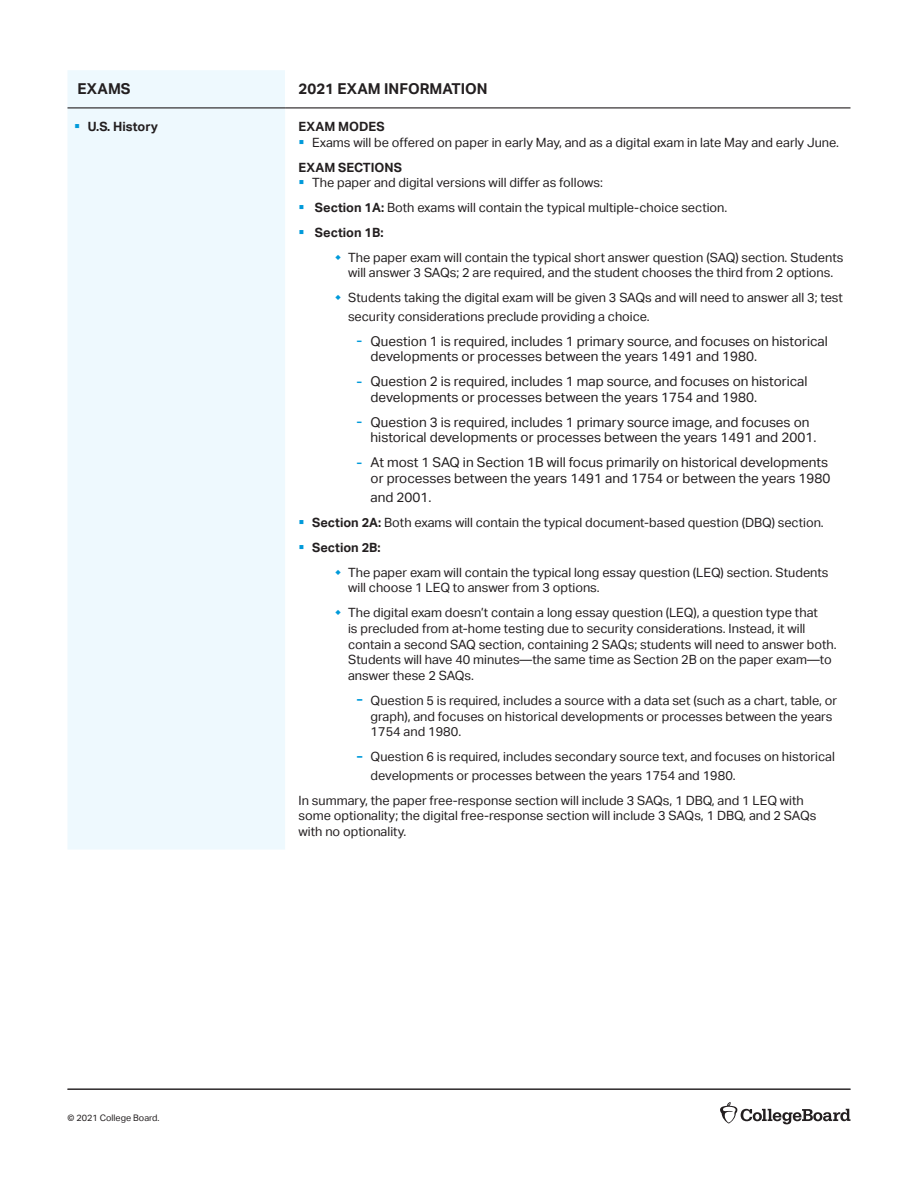
<style>
.page{position:relative;width:918px;height:1188px;background:#fff}
.page>*{position:absolute;margin:0;border:0;box-sizing:border-box;transform-origin:0 0}
.t1{font:700 15px "Aktiv Grotesk";color:#231f20}
.t2{font:13.5px/15.8px "Aktiv Grotesk";color:#231f20}
.t3{font:12.75px/15.8px "Aktiv Grotesk";color:#231f20}
.t4{font:700 12.75px "Aktiv Grotesk";color:#231f20}
.t5{font:9px "Aktiv Grotesk";color:#231f20}
.s1{color:#009ada}
.s2{font-weight:700}
.s3{font-family:"Lexia";font-weight:900;font-size:9px;color:#009ada}
.s4{font-family:"Lexia";font-weight:900;font-size:10.5px;color:#009ada}
</style>
<div class="page">
<svg style="left:720px;top:1102px;width:130px;height:22px"></svg>
<hr style="left:68px;top:1089px;width:782px;height:1px;background:#231f20">
<div style="left:68px;top:70px;width:217px;height:779px;background:#eef9fe"></div>
<hr style="left:68px;top:107px;width:217px;height:1px;background:#231f20">
<hr style="left:285px;top:107px;width:566px;height:1px;background:#231f20">
<p class="t1" style="left:78px;top:80px;width:55px">EXAMS</p>
<p class="t1" style="left:299px;top:80px;width:191px">2021 EXAM INFORMATION</p>
<p class="t4" style="left:74px;top:119px;width:85px"><span class="s1">▪</span> U.S. History</p>
<p class="t4" style="left:299px;top:119px;width:88px">EXAM MODES</p>
<p class="t3" style="left:299px;top:130px;width:542px;line-height:24.8px"><span class="s1">▪</span> Exams will be offered on paper in early May, and as a digital exam in late May and early June.<br><span class="s2">EXAM SECTIONS</span></p>
<p class="t3" style="left:299px;top:175px;width:306px"><span class="s1">▪</span> The paper and digital versions will differ as follows:</p>
<p class="t3" style="left:299px;top:200px;width:430px"><span class="s1">▪</span> <span class="s2">Section 1A:</span> Both exams will contain the typical multiple-choice section.</p>
<p class="t3" style="left:348px;top:220px;width:497px;line-height:24.8px;text-indent:-50px"><span class="s1">▪</span> <span class="s2">Section 1B:<br></span>The paper exam will contain the typical short answer question (SAQ) section. Students</p>
<p class="t3" style="left:348px;top:261px;width:496px;line-height:24.8px">will answer 3 SAQs; 2 are required, and the student chooses the third from 2 options.<br>Students taking the digital exam will be given 3 SAQs and will need to answer all 3; test</p>
<p class="t3" style="left:348px;top:309px;width:303px">security considerations preclude providing a choice.</p>
<p class="t2" style="left:371px;top:333px;width:459px;text-indent:-14px"><span class="s3">–</span> Question 1 is required, includes 1 primary source, and focuses on historical developments or processes between the years 1491 and 1980.</p>
<p class="t2" style="left:371px;top:374px;width:438px;text-indent:-14px"><span class="s3">–</span> Question 2 is required, includes 1 map source, and focuses on historical developments or processes between the years 1754 and 1980.</p>
<p class="t2" style="left:371px;top:414px;width:447px;text-indent:-14px"><span class="s3">–</span> Question 3 is required, includes 1 primary source image, and focuses on historical developments or processes between the years 1491 and 2001.</p>
<p class="t2" style="left:357px;top:455px;width:475px;text-align:right"><span class="s3">–</span> At most 1 SAQ in Section 1B will focus primarily on historical developments or processes between the years 1491 and 1754 or between the years 1980</p>
<p class="t2" style="left:371px;top:490px;width:63px">and 2001.</p>
<p class="t3" style="left:299px;top:515px;width:527px"><span class="s1">▪</span> <span class="s2">Section 2A:</span> Both exams will contain the typical document-based question (DBQ) section.</p>
<p class="t3" style="left:348px;top:535px;width:482px;line-height:24.8px;text-indent:-50px"><span class="s1">▪</span> <span class="s2">Section 2B:<br></span>The paper exam will contain the typical long essay question (LEQ) section. Students</p>
<p class="t3" style="left:348px;top:576px;width:471px;line-height:24.8px">will choose 1 LEQ to answer from 3 options.<br>The digital exam doesn’t contain a long essay question (LEQ), a question type that</p>
<p class="t3" style="left:348px;top:621px;width:490px">is precluded from at-home testing due to security considerations. Instead, it will contain a second SAQ section, containing 2 SAQs; students will need to answer both.<br>Students will have 40 minutes—the same time as Section 2B on the paper exam—to answer these 2 SAQs.</p>
<p class="t3" style="left:371px;top:693px;width:468px;text-indent:-14px"><span class="s4">–</span> Question 5 is required, includes a source with a data set (such as a chart, table, or graph), and focuses on historical developments or processes between the years<br>1754 and 1980.</p>
<p class="t3" style="left:371px;top:747px;width:466px;line-height:18.8px;text-indent:-14px"><span class="s4">–</span> Question 6 is required, includes secondary source text, and focuses on historical developments or processes between the years 1754 and 1980.</p>
<p class="t3" style="left:299px;top:792px;width:519px">In summary, the paper free-response section will include 3 SAQs, 1 DBQ, and 1 LEQ with some optionality; the digital free-response section will include 3 SAQs, 1 DBQ, and 2 SAQs with no optionality.</p>
<p class="t5" style="left:68px;top:1112px;width:94px">© 2021 College Board.</p>
</div>
